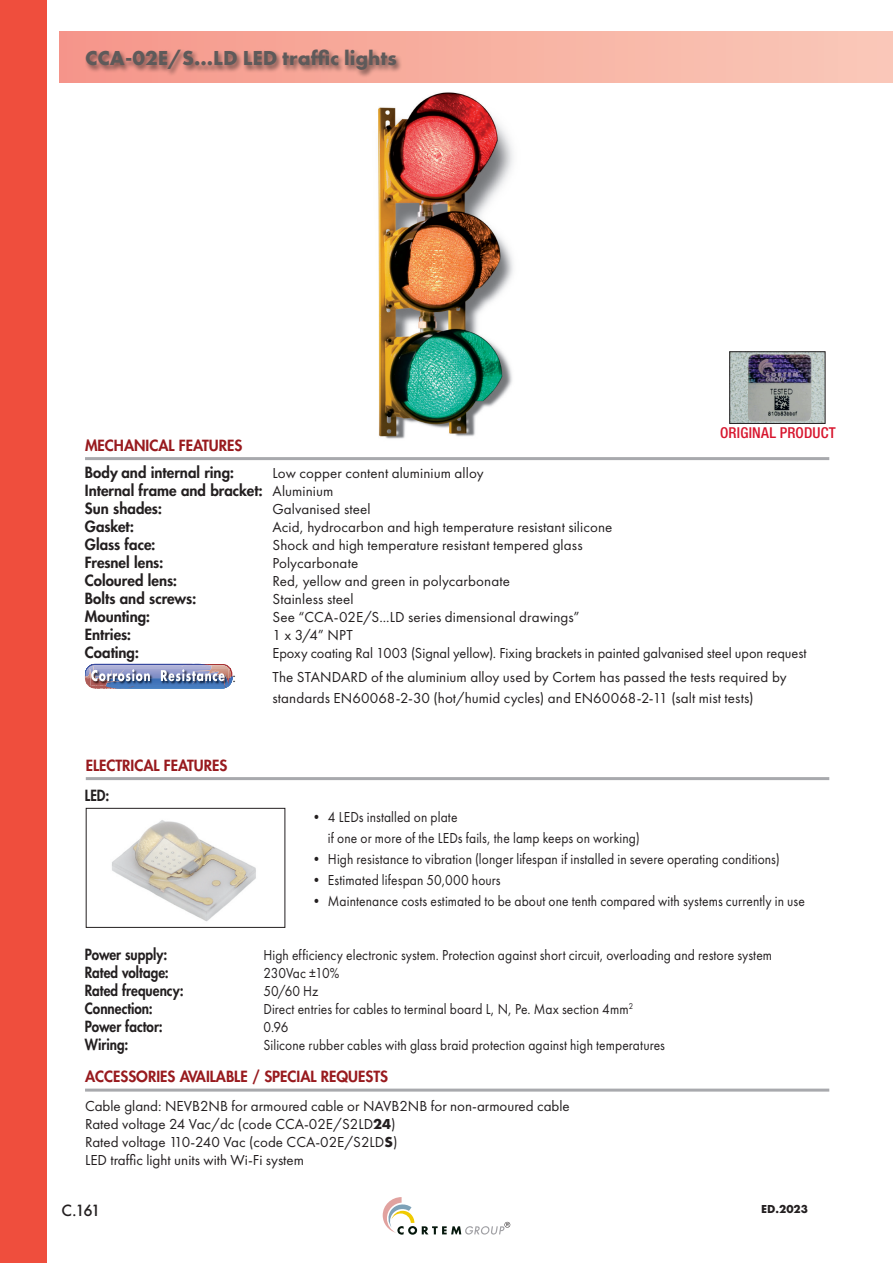
<style>
.page{position:relative;width:893px;height:1263px;background:#fff}
.page>*{position:absolute;margin:0;border:0;box-sizing:border-box;transform-origin:0 0}
.t1{font:700 21px "Futura PT";color:#5e5a5a}
.t2{font:15px/18px "Futura PT";letter-spacing:.005em;color:#231f20}
.t3{font:15px/21px "Futura PT";letter-spacing:.005em;color:#231f20;scale:.9 1}
.t4{font:800 15px/18px "Futura";color:#231f20}
.t5{font:15px "Futura PT";letter-spacing:.005em;color:#231f20;scale:.96 1}
.t6{font:800 15px "Futura";color:#231f20;scale:.9 1}
.t7{font:800 15px "Futura";color:#981a1e}
.t8{font:500 condensed 15px "Helvetica Neue LT Pro";letter-spacing:.015em;color:#d7162e}
.t9{font:15px "Futura PT";letter-spacing:-.015em;color:#231f20;scale:.9 1}
.t10{font:500 15px "Futura";color:#231f20}
.t11{font:700 12px "Futura PT";color:#231f20}
.s1{font-family:"Futura PT";font-weight:400}
.s2{font-weight:700}
</style>
<div class="page">
<svg style="left:383px;top:1197px;width:127px;height:38px"></svg>
<div style="left:0;top:0;width:47px;height:1263px;background:#ef4e3d"></div>
<div style="left:60px;top:31px;width:833px;height:51px;background:linear-gradient(to right,#f59689,#fac9b9)"></div>
<hr style="left:85px;top:688px;width:147px;height:1px;background:#4780c2">
<hr style="left:85px;top:687px;width:147px;height:1px;background:#477fc1">
<hr style="left:85px;top:686px;width:147px;height:1px;background:#467cc0">
<hr style="left:85px;top:685px;width:147px;height:1px;background:#477abe">
<hr style="left:85px;top:684px;width:147px;height:1px;background:#4477bc">
<hr style="left:85px;top:683px;width:147px;height:1px;background:#4375bb">
<hr style="left:85px;top:682px;width:147px;height:1px;background:#4072b9">
<hr style="left:85px;top:681px;width:147px;height:1px;background:#3d70b7">
<hr style="left:85px;top:680px;width:147px;height:1px;background:#416eb6">
<hr style="left:85px;top:679px;width:147px;height:1px;background:#406cb5">
<hr style="left:85px;top:678px;width:147px;height:1px;background:#3e6ab4">
<hr style="left:85px;top:677px;width:147px;height:1px;background:#3f68b2">
<hr style="left:85px;top:676px;width:147px;height:1px;background:#3c65b0">
<hr style="left:85px;top:675px;width:147px;height:1px;background:#3d63af">
<hr style="left:85px;top:674px;width:147px;height:1px;background:#3d61ad">
<hr style="left:85px;top:673px;width:147px;height:1px;background:#3c5fac">
<hr style="left:85px;top:672px;width:147px;height:1px;background:#395caa">
<hr style="left:85px;top:671px;width:147px;height:1px;background:#3a5aa8">
<hr style="left:85px;top:670px;width:147px;height:1px;background:#3b58a7">
<hr style="left:85px;top:669px;width:147px;height:1px;background:#3c56a5">
<hr style="left:85px;top:668px;width:147px;height:1px;background:#3b54a4">
<hr style="left:85px;top:667px;width:147px;height:1px;background:#3a51a2">
<hr style="left:85px;top:666px;width:147px;height:1px;background:#384ea1">
<hr style="left:85px;top:665px;width:147px;height:1px;background:#384ca0">
<hr style="left:85px;top:664px;width:147px;height:1px;background:#394a9f">
<img style="left:86px;top:665px;width:5px;height:13px">
<img style="left:91px;top:681px;width:137px;height:4px">
<svg style="left:91px;top:664px;width:142px;height:17px;background:#a5a5c2"></svg>
<div style="left:85px;top:48px;width:318px;height:30px;background:#231f20;opacity:.6"></div>
<hr style="left:85px;top:457px;width:744px;height:3px;background:#a8a9ad">
<img style="left:731px;top:353px;width:92px;height:69px">
<div style="left:729px;top:351px;width:96px;height:73px;border:1px solid #231f20"></div>
<hr style="left:85px;top:1088px;width:744px;height:3px;background:#a8a9ad">
<hr style="left:86px;top:777px;width:743px;height:3px;background:#a8a9ad">
<img style="left:112px;top:820px;width:144px;height:102px">
<div style="left:86px;top:808px;width:199px;height:120px;border:1px solid #231f20"></div>
<img style="left:378px;top:92px;width:135px;height:347px">
<h1 class="t1" style="left:85px;top:45px;width:313px">CCA-02E/S...LD LED traffic lights</h1>
<p class="t7" style="left:85px;top:435px;width:159px">MECHANICAL FEATURES</p>
<p class="t4" style="left:85px;top:464px;width:151px">Body and internal ring:</p>
<p class="t2" style="left:272px;top:464px;width:213px">Low copper content aluminium alloy</p>
<p class="t4" style="left:85px;top:482px;width:250px">Internal frame and bracket: <span class="s1">Aluminium<br></span>Sun shades:</p>
<p class="t2" style="left:272px;top:500px;width:100px">Galvanised steel</p>
<p class="t8" style="left:720px;top:423px;width:117px">ORIGINAL PRODUCT</p>
<p class="t4" style="left:85px;top:518px;width:51px">Gasket:</p>
<p class="t2" style="left:272px;top:518px;width:341px">Acid, hydrocarbon and high temperature resistant silicone</p>
<p class="t4" style="left:85px;top:536px;width:72px">Glass face:</p>
<p class="t2" style="left:272px;top:536px;width:312px">Shock and high temperature resistant tempered glass</p>
<p class="t4" style="left:85px;top:554px;width:80px">Fresnel lens:</p>
<p class="t2" style="left:272px;top:554px;width:87px">Polycarbonate</p>
<p class="t4" style="left:85px;top:572px;width:94px">Coloured lens:</p>
<p class="t2" style="left:272px;top:572px;width:239px">Red, yellow and green in polycarbonate</p>
<p class="t4" style="left:85px;top:590px;width:113px">Bolts and screws:</p>
<p class="t2" style="left:272px;top:590px;width:83px">Stainless steel</p>
<p class="t4" style="left:85px;top:608px;width:67px">Mounting:</p>
<p class="t2" style="left:272px;top:608px;width:308px">See “CCA-02E/S...LD series dimensional drawings”</p>
<p class="t4" style="left:85px;top:626px;width:48px">Entries:</p>
<p class="t2" style="left:272px;top:626px;width:82px">1 x 3/4” NPT</p>
<p class="t4" style="left:85px;top:644px;width:56px">Coating:</p>
<p class="t5" style="left:272px;top:644px;width:558px">Epoxy coating Ral 1003 (Signal yellow). Fixing brackets in painted galvanised steel upon request</p>
<p class="t2" style="left:232px;top:668px;width:5px">:</p>
<p class="t2" style="left:272px;top:667px;width:516px;line-height:21px">The STANDARD of the aluminium alloy used by Cortem has passed the tests required by standards EN60068-2-30 (hot/humid cycles) and EN60068-2-11 (salt mist tests)</p>
<p class="t7" style="left:86px;top:755px;width:143px">ELECTRICAL FEATURES</p>
<p class="t6" style="left:85px;top:785px;width:29px">LED:</p>
<p class="t3" style="left:328px;top:806px;width:348px;text-indent:-18px">• 4 LEDs installed on plate<br>if one or more of the LEDs fails, the lamp keeps on working)</p>
<p class="t3" style="left:310px;top:848px;width:523px">• High resistance to vibration (longer lifespan if installed in severe operating conditions)</p>
<p class="t3" style="left:310px;top:869px;width:213px">• Estimated lifespan 50,000 hours</p>
<p class="t3" style="left:310px;top:890px;width:552px">• Maintenance costs estimated to be about one tenth compared with systems currently in use</p>
<p class="t6" style="left:85px;top:944px;width:93px">Power supply:</p>
<p class="t3" style="left:263px;top:944px;width:567px">High efficiency electronic system. Protection against short circuit, overloading and restore system</p>
<p class="t6" style="left:85px;top:962px;width:95px">Rated voltage:</p>
<p class="t9" style="left:263px;top:964px;width:86px">230Vac ±10%</p>
<p class="t6" style="left:85px;top:980px;width:111px">Rated frequency:</p>
<p class="t3" style="left:263px;top:980px;width:63px">50/60 Hz</p>
<p class="t6" style="left:85px;top:998px;width:77px">Connection:</p>
<p class="t3" style="left:263px;top:998px;width:412px">Direct entries for cables to terminal board L, N, Pe. Max section 4mm<sup>2</sup></p>
<p class="t6" style="left:85px;top:1016px;width:88px">Power factor:</p>
<p class="t3" style="left:263px;top:1016px;width:29px">0.96</p>
<p class="t6" style="left:85px;top:1034px;width:50px">Wiring:</p>
<p class="t3" style="left:263px;top:1034px;width:448px">Silicone rubber cables with glass braid protection against high temperatures</p>
<p class="t7" style="left:85px;top:1067px;width:305px">ACCESSORIES AVAILABLE / SPECIAL REQUESTS</p>
<p class="t2" style="left:85px;top:1097px;width:486px">Cable gland: NEVB2NB for armoured cable or NAVB2NB for non-armoured cable Rated voltage 24 Vac/dc (code CCA-02E/S2LD<span class="s2">24</span>)<br>Rated voltage 110-240 Vac (code CCA-02E/S2LD<span class="s2">S</span>)<br>LED traffic light units with Wi-Fi system</p>
<p class="t10" style="left:62px;top:1200px;width:40px">C.161</p>
<p class="t11" style="left:761px;top:1201px;width:48px">ED.2023</p>
</div>
